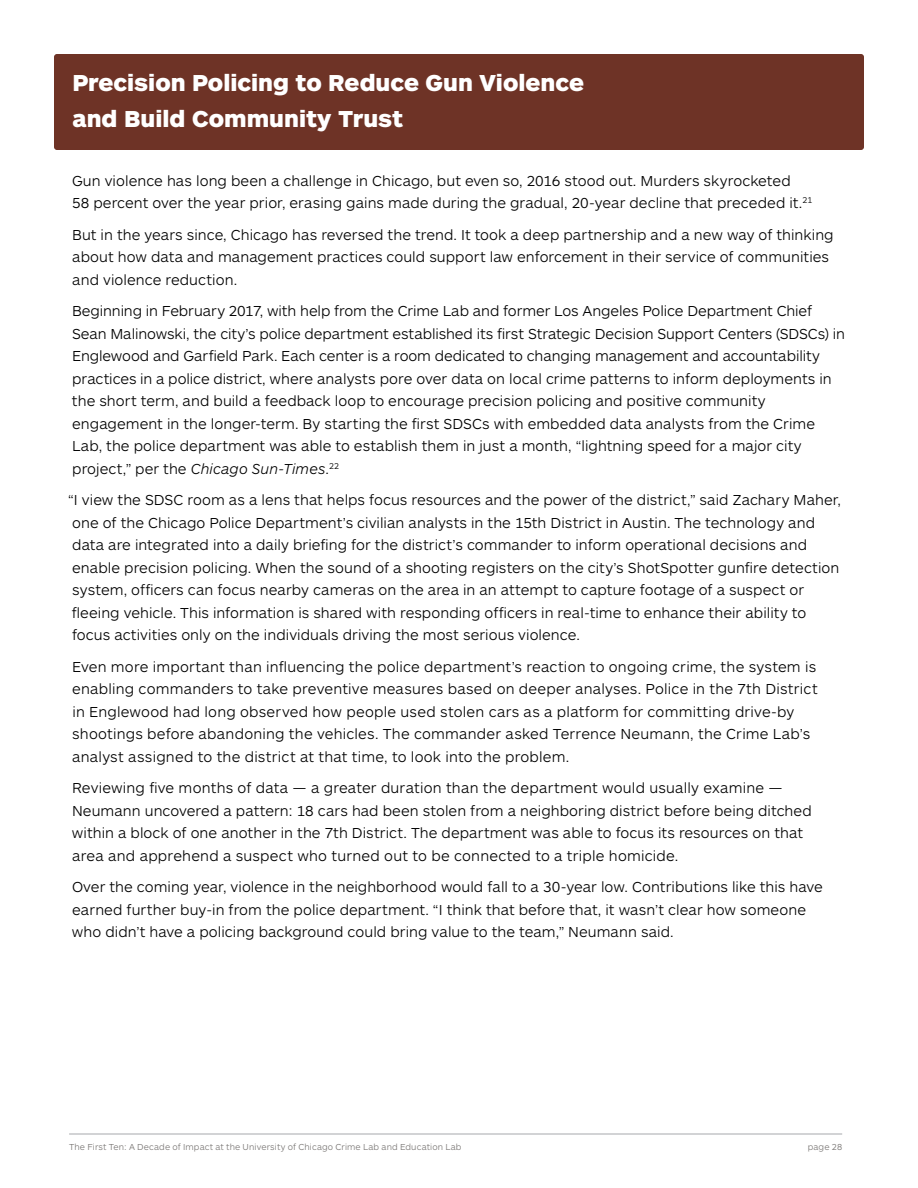
<style>
.page{position:relative;width:918px;height:1188px;background:#fff}
.page>*{position:absolute;margin:0;border:0;box-sizing:border-box;transform-origin:0 0}
.t1{font:900 24px/36px "ARS Maquette Pro";color:#fff}
.t2{font:300 15px/22.5px "ARS Maquette Pro";letter-spacing:.005em;color:#000}
.t3{font:300 9px "ARS Maquette Pro";letter-spacing:.015em;color:#787573}
.s1{font-style:italic}
</style>
<div class="page">
<div style="left:54px;top:54px;width:810px;height:96px;background:#6e3326;border-radius:3px"></div>
<hr style="left:69px;top:1134px;width:773px;height:1px;background:#a7a9ac">
<h1 class="t1" style="left:72px;top:64px;width:513px">Precision Policing to Reduce Gun Violence and Build Community Trust</h1>
<p class="t2" style="left:72px;top:169px;width:742px">Gun violence has long been a challenge in Chicago, but even so, 2016 stood out. Murders skyrocketed<br>58 percent over the year prior, erasing gains made during the gradual, 20-year decline that preceded it.<sup>21</sup></p>
<p class="t2" style="left:72px;top:223px;width:763px">But in the years since, Chicago has reversed the trend. It took a deep partnership and a new way of thinking about how data and management practices could support law enforcement in their service of communities and violence reduction.</p>
<p class="t2" style="left:72px;top:299px;width:774px">Beginning in February 2017, with help from the Crime Lab and former Los Angeles Police Department Chief Sean Malinowski, the city’s police department established its first Strategic Decision Support Centers (SDSCs) in Englewood and Garfield Park. Each center is a room dedicated to changing management and accountability practices in a police district, where analysts pore over data on local crime patterns to inform deployments in the short term, and build a feedback loop to encourage precision policing and positive community engagement in the longer-term. By starting the first SDSCs with embedded data analysts from the Crime Lab, the police department was able to establish them in just a month, “lightning speed for a major city project,” per the <span class="s1">Chicago Sun-Times</span>.<sup>22</sup></p>
<p class="t2" style="left:68px;top:488px;width:774px">“I view the SDSC room as a lens that helps focus resources and the power of the district,” said Zachary Maher, one of the Chicago Police Department’s civilian analysts in the 15th District in Austin. The technology and data are integrated into a daily briefing for the district’s commander to inform operational decisions and enable precision policing. When the sound of a shooting registers on the city’s ShotSpotter gunfire detection system, officers can focus nearby cameras on the area in an attempt to capture footage of a suspect or fleeing vehicle. This information is shared with responding officers in real-time to enhance their ability to focus activities only on the individuals driving the most serious violence.</p>
<p class="t2" style="left:72px;top:655px;width:747px">Even more important than influencing the police department’s reaction to ongoing crime, the system is enabling commanders to take preventive measures based on deeper analyses. Police in the 7th District in Englewood had long observed how people used stolen cars as a platform for committing drive-by shootings before abandoning the vehicles. The commander asked Terrence Neumann, the Crime Lab’s analyst assigned to the district at that time, to look into the problem.</p>
<p class="t2" style="left:72px;top:776px;width:741px">Reviewing five months of data — a greater duration than the department would usually examine — Neumann uncovered a pattern: 18 cars had been stolen from a neighboring district before being ditched within a block of one another in the 7th District. The department was able to focus its resources on that area and apprehend a suspect who turned out to be connected to a triple homicide.</p>
<p class="t2" style="left:72px;top:875px;width:752px">Over the coming year, violence in the neighborhood would fall to a 30-year low. Contributions like this have earned further buy-in from the police department. “I think that before that, it wasn’t clear how someone who didn’t have a policing background could bring value to the team,” Neumann said.</p>
<p class="t3" style="left:69px;top:1141px;width:394px">The First Ten: A Decade of Impact at the University of Chicago Crime Lab and Education Lab</p>
<p class="t3" style="left:808px;top:1141px;width:36px">page 28</p>
</div>
